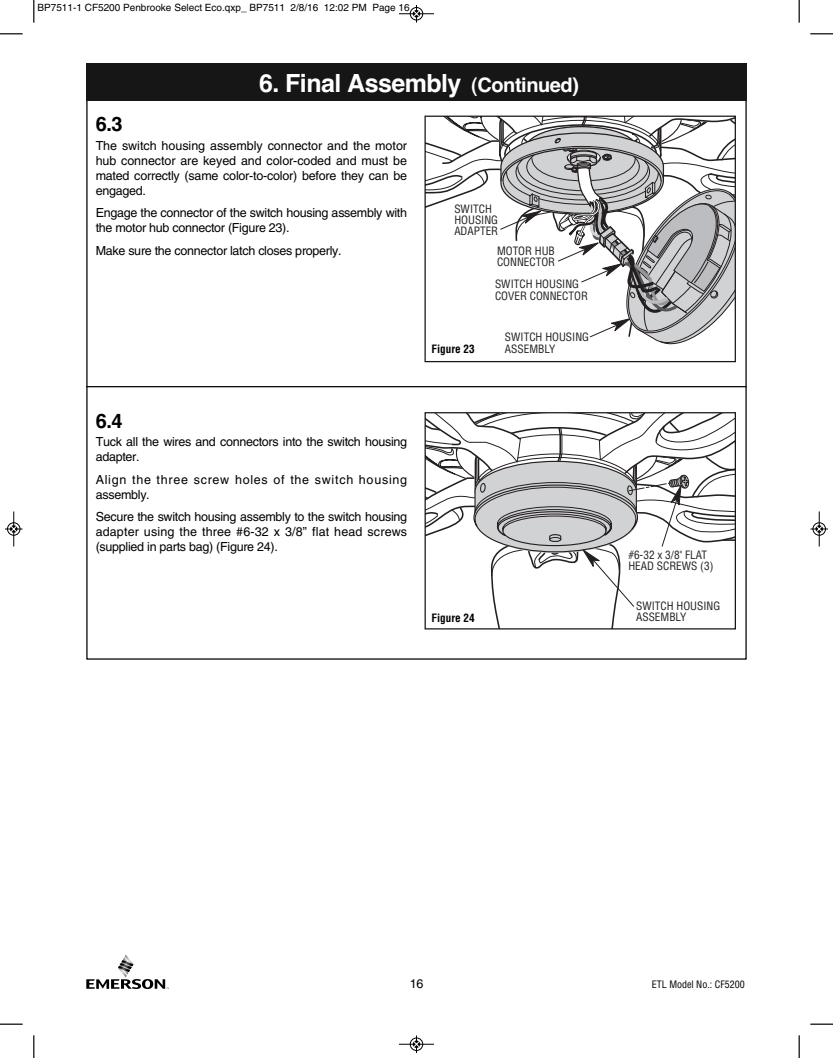
<style>
.page{position:relative;width:833px;height:1058px;background:#fff}
.page>*{position:absolute;margin:0;border:0;box-sizing:border-box;transform-origin:0 0}
.t1{font:700 25px "Helvetica";letter-spacing:-.02em;color:#fff}
.t2{font:700 20px "Helvetica";color:#000}
.t3{font:12.5px/15px "Helvetica";letter-spacing:-.02em;color:#000;text-align:justify}
.t4{font:12.5px/15px "Helvetica";letter-spacing:.06em;color:#000}
.t5{font:condensed 11.25px/11.2px "Helvetica";color:#231f20}
.t6{font:700 condensed 11.25px "Helvetica";color:#000}
.t7{font:10px "Helvetica";color:#000}
.t8{font:condensed 10px "Helvetica";color:#000}
.s1{font-size:20px}
</style>
<div class="page">
<svg style="left:86px;top:954px;width:83px;height:35px"></svg>
<div style="left:86px;top:63px;width:660px;height:38px;background:#161616"></div>
<hr style="left:86px;top:386px;width:660px;height:1px;background:#000">
<svg style="left:426px;top:118px;width:308px;height:227px"></svg>
<div style="left:424px;top:116px;width:312px;height:246px;border:1px solid #161616"></div>
<div style="left:431px;top:341px;width:45px;height:18px;background:#fff"></div>
<svg style="left:426px;top:414px;width:308px;height:213px"></svg>
<div style="left:424px;top:412px;width:312px;height:217px;border:1px solid #161616"></div>
<div style="left:431px;top:610px;width:51px;height:18px;background:#fff"></div>
<svg style="left:33px;top:0;width:2px;height:22px"></svg>
<svg style="left:0;top:33px;width:22px;height:2px"></svg>
<svg style="left:798px;top:0;width:2px;height:22px"></svg>
<svg style="left:810px;top:33px;width:22px;height:2px"></svg>
<svg style="left:33px;top:1035px;width:2px;height:23px"></svg>
<svg style="left:0;top:1023px;width:22px;height:2px"></svg>
<svg style="left:798px;top:1035px;width:2px;height:23px"></svg>
<svg style="left:810px;top:1023px;width:22px;height:2px"></svg>
<hr style="left:399px;top:14px;width:35px;height:1px;background:#000">
<div style="left:410px;top:7px;width:13px;height:13px;border:1px solid #000;border-radius:50%"></div>
<svg style="left:413px;top:5px;width:6px;height:17px"></svg>
<hr style="left:399px;top:1044px;width:35px;height:1px;background:#000">
<div style="left:410px;top:1037px;width:13px;height:13px;border:1px solid #000;border-radius:50%"></div>
<svg style="left:413px;top:1035px;width:6px;height:17px"></svg>
<hr style="left:14px;top:511px;width:1px;height:35px;background:#000">
<div style="left:7px;top:522px;width:13px;height:13px;border:1px solid #000;border-radius:50%"></div>
<svg style="left:5px;top:526px;width:17px;height:6px"></svg>
<hr style="left:819px;top:511px;width:1px;height:35px;background:#000">
<div style="left:812px;top:522px;width:13px;height:13px;border:1px solid #000;border-radius:50%"></div>
<svg style="left:810px;top:526px;width:18px;height:6px"></svg>
<p class="t7" style="left:38px;top:4px;width:373px">BP7511-1 CF5200 Penbrooke Select Eco.qxp_ BP7511 2/8/16 12:02 PM Page 16</p>
<h1 class="t1" style="left:259px;top:68px;width:321px">6. Final Assembly <span class="s1">(Continued)</span></h1>
<h2 class="t2" style="left:96px;top:112px;width:28px">6.3</h2>
<p class="t3" style="left:96px;top:139px;width:313px">The switch housing assembly connector and the motor hub connector are keyed and color-coded and must be mated correctly (same color-to-color) before they can be engaged.</p>
<p class="t3" style="left:96px;top:206px;width:313px">Engage the connector of the switch housing assembly with the motor hub connector (Figure 23).</p>
<p class="t3" style="left:96px;top:244px;width:247px">Make sure the connector latch closes properly.</p>
<h2 class="t2" style="left:96px;top:409px;width:28px">6.4</h2>
<p class="t3" style="left:96px;top:435px;width:313px">Tuck all the wires and connectors into the switch housing adapter.</p>
<p class="t4" style="left:96px;top:473px;width:313px">Align the three screw holes of the switch housing assembly.</p>
<p class="t3" style="left:96px;top:510px;width:313px">Secure the switch housing assembly to the switch housing adapter using the three #6-32 x 3/8” flat head screws (supplied in parts bag) (Figure 24).</p>
<p class="t5" style="left:454px;top:203px;width:45px">SWITCH<br>HOUSING<br>ADAPTER</p>
<p class="t5" style="left:497px;top:245px;width:60px">MOTOR HUB<br>CONNECTOR</p>
<p class="t6" style="left:431px;top:342px;width:45px">Figure 23</p>
<p class="t5" style="left:495px;top:279px;width:94px">SWITCH HOUSING<br>COVER CONNECTOR</p>
<p class="t5" style="left:505px;top:332px;width:86px">SWITCH HOUSING<br>ASSEMBLY</p>
<p class="t6" style="left:431px;top:612px;width:45px">Figure 24</p>
<p class="t5" style="left:628px;top:549px;width:87px">#6-32 x 3/8" FLAT<br>HEAD SCREWS (3)</p>
<p class="t5" style="left:636px;top:600px;width:86px">SWITCH HOUSING<br>ASSEMBLY</p>
<p class="t3" style="left:409px;top:977px;width:15px">16</p>
<p class="t8" style="left:651px;top:979px;width:95px">ETL Model No.: CF5200</p>
</div>
